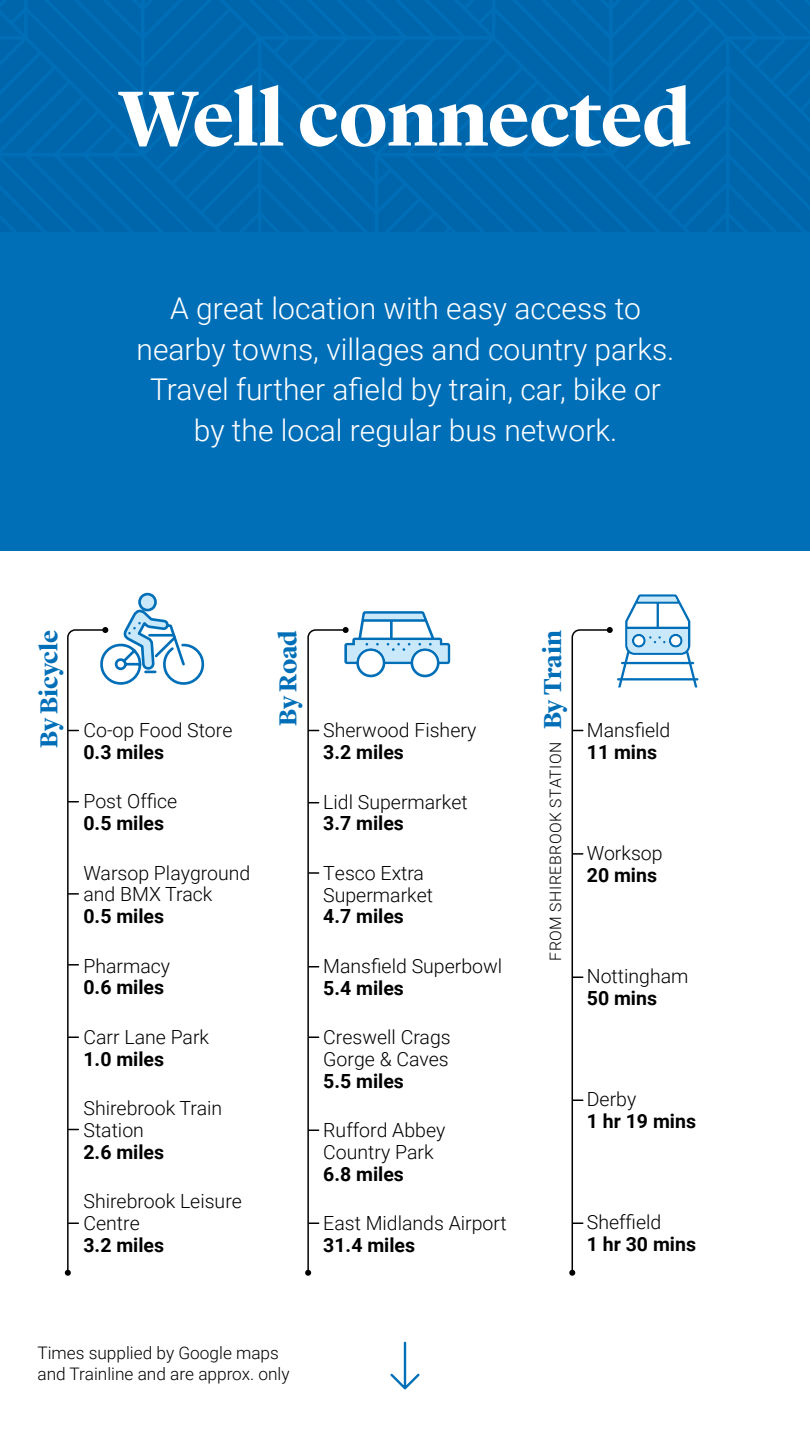
<style>
.page{position:relative;width:810px;height:1440px;background:#fff}
.page>*{position:absolute;margin:0;border:0;box-sizing:border-box;transform-origin:0 0}
.t1{font:700 81px "Lyon Display";letter-spacing:-.005em;color:#fff}
.t2{font:300 30px/40.5px "Roboto";color:#fff;text-align:center}
.t3{font:700 25.5px "Lyon Display";letter-spacing:-.005em;color:#006fb8}
.t4{font:300 19.5px/21.8px "Roboto";color:#000}
.t5{font:700 19.5px "Roboto";color:#000}
.t6{font:300 17.25px/20.7px "Roboto";color:#000}
.t7{font:300 15.75px "Roboto";letter-spacing:.035em;color:#000}
</style>
<div class="page">
<svg style="left:0;top:129px;width:434px;height:103px;background:#0067ad"></svg>
<svg style="left:434px;top:129px;width:376px;height:103px;background:#0067ad"></svg>
<svg style="left:0;top:0;width:810px;height:129px;background:#0067ad"></svg>
<div style="left:0;top:232px;width:810px;height:319px;background:#006fb8"></div>
<svg style="left:390px;top:1341px;width:30px;height:49px"></svg>
<svg style="left:569px;top:594px;width:129px;height:682px"></svg>
<svg style="left:305px;top:611px;width:145px;height:665px"></svg>
<svg style="left:65px;top:592px;width:140px;height:684px"></svg>
<h1 class="t1" style="left:118px;top:58px;width:575px">Well connected</h1>
<h2 class="t2" style="left:137px;top:287px;width:539px">A great location with easy access to nearby towns, villages and country parks.<br>Travel further afield by train, car, bike or by the local regular bus network.</h2>
<h3 class="t3" style="left:30px;top:748px;width:119px;rotate:-90deg">By Bicycle</h3>
<p class="t4" style="left:83px;top:719px;width:150px">Co-op Food Store</p>
<p class="t5" style="left:83px;top:738px;width:82px">0.3 miles</p>
<p class="t4" style="left:83px;top:790px;width:95px">Post Office</p>
<p class="t5" style="left:83px;top:810px;width:82px">0.5 miles</p>
<p class="t4" style="left:83px;top:861px;width:168px">Warsop Playground and BMX Track</p>
<p class="t5" style="left:83px;top:903px;width:82px">0.5 miles</p>
<p class="t4" style="left:83px;top:954px;width:88px">Pharmacy</p>
<p class="t5" style="left:83px;top:974px;width:82px">0.6 miles</p>
<p class="t4" style="left:83px;top:1025px;width:127px">Carr Lane Park</p>
<p class="t5" style="left:83px;top:1045px;width:82px">1.0 miles</p>
<p class="t4" style="left:83px;top:1097px;width:140px">Shirebrook Train<br>Station</p>
<p class="t5" style="left:83px;top:1138px;width:82px">2.6 miles</p>
<p class="t4" style="left:83px;top:1190px;width:160px">Shirebrook Leisure<br>Centre</p>
<p class="t5" style="left:83px;top:1231px;width:82px">3.2 miles</p>
<h3 class="t3" style="left:269px;top:726px;width:97px;rotate:-90deg">By Road</h3>
<h3 class="t3" style="left:534px;top:729px;width:101px;rotate:-90deg">By Train</h3>
<p class="t4" style="left:323px;top:719px;width:154px">Sherwood Fishery</p>
<p class="t5" style="left:323px;top:739px;width:82px">3.2 miles</p>
<p class="t4" style="left:323px;top:790px;width:146px">Lidl Supermarket</p>
<p class="t5" style="left:323px;top:810px;width:82px">3.7 miles</p>
<p class="t4" style="left:323px;top:861px;width:111px">Tesco Extra<br>Supermarket</p>
<p class="t5" style="left:323px;top:903px;width:82px">4.7 miles</p>
<p class="t4" style="left:323px;top:954px;width:180px">Mansfield Superbowl</p>
<p class="t5" style="left:323px;top:974px;width:82px">5.4 miles</p>
<p class="t4" style="left:323px;top:1026px;width:129px">Creswell Crags<br>Gorge &amp; Caves</p>
<p class="t5" style="left:323px;top:1067px;width:82px">5.5 miles</p>
<p class="t4" style="left:323px;top:1118px;width:124px">Rufford Abbey<br>Country Park</p>
<p class="t5" style="left:323px;top:1160px;width:82px">6.8 miles</p>
<p class="t4" style="left:323px;top:1211px;width:185px">East Midlands Airport</p>
<p class="t5" style="left:323px;top:1231px;width:93px">31.4 miles</p>
<p class="t7" style="left:545px;top:961px;width:220px;rotate:-90deg">FROM SHIREBROOK STATION</p>
<p class="t4" style="left:587px;top:719px;width:85px">Mansfield</p>
<p class="t5" style="left:587px;top:739px;width:72px">11 mins</p>
<p class="t4" style="left:587px;top:842px;width:77px">Worksop</p>
<p class="t5" style="left:587px;top:862px;width:72px">20 mins</p>
<p class="t4" style="left:587px;top:965px;width:103px">Nottingham</p>
<p class="t5" style="left:587px;top:985px;width:72px">50 mins</p>
<p class="t4" style="left:587px;top:1088px;width:51px">Derby</p>
<p class="t5" style="left:587px;top:1108px;width:111px">1 hr 19 mins</p>
<p class="t4" style="left:587px;top:1211px;width:76px">Sheffield</p>
<p class="t5" style="left:587px;top:1231px;width:111px">1 hr 30 mins</p>
<p class="t6" style="left:38px;top:1342px;width:254px">Times supplied by Google maps and Trainline and are approx. only</p>
</div>
